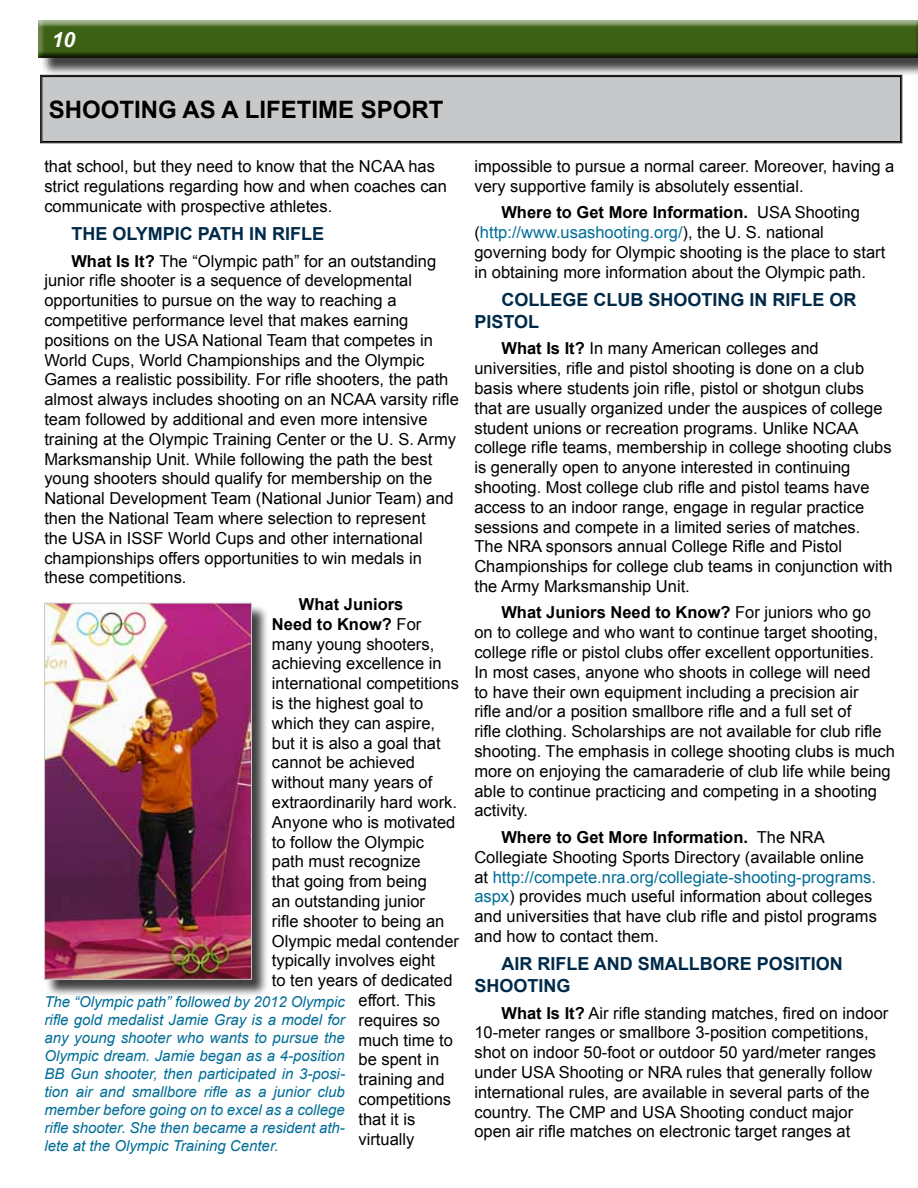
<style>
.page{position:relative;width:918px;height:1188px;background:#fff}
.page>*{position:absolute;margin:0;border:0;box-sizing:border-box;transform-origin:0 0}
.t1{font:700 24px "Arial";color:#000}
.t2{font:italic 700 21px "Arial";color:#fff}
.t3{font:700 18px/21.6px "Arial";color:#002a49}
.t4{font:16.5px/19.8px "Arial";color:#000}
.t5{font:700 16.5px "Arial";color:#000}
.t6{font:italic 15px/18px "Arial";color:#006d97;text-align:justify}
.s1{font-weight:700}
.s2{font-weight:400}
.s3{color:#006d97}
</style>
<div class="page">
<div style="left:40px;top:22px;width:878px;height:54px;background:#000;opacity:.75"></div>
<div style="left:34px;top:20px;width:884px;height:39px;background:#000;opacity:.75"></div>
<hr style="left:914px;top:20px;width:4px;height:39px;background:#fff;opacity:.75">
<hr style="left:916px;top:20px;width:2px;height:39px;background:#000;opacity:.75">
<div style="left:40px;top:75px;width:862px;height:68px;background:#c7c8ca"></div>
<div style="left:42px;top:76px;width:859px;height:66px;border:1px solid #000"></div>
<div style="left:46px;top:604px;width:223px;height:393px;background:#000;opacity:.75"></div>
<img style="left:46px;top:605px;width:204px;height:373px">
<div style="left:44px;top:603px;width:208px;height:377px;border:1px solid #c7c8ca"></div>
<p class="t2" style="left:52px;top:25px;width:25px">10</p>
<h1 class="t1" style="left:49px;top:93px;width:396px">SHOOTING AS A LIFETIME SPORT</h1>
<p class="t4" style="left:44px;top:156px;width:404px">that school, but they need to know that the NCAA has strict regulations regarding how and when coaches can communicate with prospective athletes.</p>
<p class="t3" style="left:71px;top:223px;width:254px">THE OLYMPIC PATH IN RIFLE</p>
<p class="t4" style="left:44px;top:251px;width:416px;text-indent:27px"><span class="s1">What Is It?</span> The “Olympic path” for an outstanding junior rifle shooter is a sequence of developmental opportunities to pursue on the way to reaching a competitive performance level that makes earning positions on the USA National Team that competes in World Cups, World Championships and the Olympic Games a realistic possibility. For rifle shooters, the path almost always includes shooting on an NCAA varsity rifle team followed by additional and even more intensive training at the Olympic Training Center or the U. S. Army Marksmanship Unit. While following the path the best young shooters should qualify for membership on the National Development Team (National Junior Team) and then the National Team where selection to represent<br>the USA in ISSF World Cups and other international championships offers opportunities to win medals in these competitions.</p>
<p class="t5" style="left:299px;top:593px;width:106px">What Juniors</p>
<p class="t5" style="left:272px;top:612px;width:151px">Need to Know? <span class="s2">For</span></p>
<p class="t4" style="left:272px;top:634px;width:164px">many young shooters,</p>
<p class="t4" style="left:272px;top:654px;width:171px">achieving excellence in</p>
<p class="t4" style="left:272px;top:673px;width:189px">international competitions</p>
<p class="t4" style="left:272px;top:693px;width:153px">is the highest goal to</p>
<p class="t4" style="left:272px;top:713px;width:165px">which they can aspire,</p>
<p class="t4" style="left:272px;top:733px;width:170px">but it is also a goal that</p>
<p class="t4" style="left:272px;top:753px;width:145px">cannot be achieved</p>
<p class="t4" style="left:272px;top:772px;width:162px">without many years of</p>
<p class="t4" style="left:272px;top:792px;width:187px">extraordinarily hard work.</p>
<p class="t4" style="left:272px;top:812px;width:185px">Anyone who is motivated</p>
<p class="t4" style="left:272px;top:832px;width:154px">to follow the Olympic</p>
<p class="t4" style="left:272px;top:852px;width:150px">path must recognize</p>
<p class="t4" style="left:272px;top:871px;width:157px">that going from being</p>
<p class="t4" style="left:272px;top:891px;width:155px">an outstanding junior</p>
<p class="t4" style="left:272px;top:911px;width:174px">rifle shooter to being an</p>
<p class="t4" style="left:272px;top:931px;width:189px">Olympic medal contender</p>
<p class="t4" style="left:272px;top:951px;width:165px">typically involves eight</p>
<p class="t4" style="left:272px;top:970px;width:182px">to ten years of dedicated</p>
<p class="t4" style="left:359px;top:990px;width:79px">effort. This</p>
<p class="t4" style="left:359px;top:1010px;width:83px">requires so</p>
<p class="t4" style="left:359px;top:1030px;width:96px">much time to</p>
<p class="t4" style="left:359px;top:1050px;width:82px">be spent in</p>
<p class="t4" style="left:359px;top:1069px;width:88px">training and</p>
<p class="t4" style="left:359px;top:1089px;width:94px">competitions</p>
<p class="t4" style="left:359px;top:1109px;width:58px">that it is</p>
<p class="t4" style="left:359px;top:1129px;width:57px">virtually</p>
<p class="t6" style="left:44px;top:993px;width:302px">The “Olympic path” followed by 2012 Olympic rifle gold medalist Jamie Gray is a model for any young shooter who wants to pursue the Olympic dream. Jamie began as a 4-position BB Gun shooter, then participated in 3-posi&shy;tion air and smallbore rifle as a junior club member before going on to excel as a college rifle shooter. She then became a resident ath&shy;lete at the Olympic Training Center.</p>
<p class="t4" style="left:474px;top:156px;width:422px">impossible to pursue a normal career. Moreover, having a very supportive family is absolutely essential.</p>
<p class="t4" style="left:474px;top:203px;width:412px;text-indent:27px"><span class="s1">Where to Get More Information.</span> USA Shooting (<span class="s3">http://www.usashooting.org/</span>), the U. S. national governing body for Olympic shooting is the place to start in obtaining more information about the Olympic path.</p>
<p class="t3" style="left:474px;top:289px;width:384px;text-indent:27px">COLLEGE CLUB SHOOTING IN RIFLE OR<br>PISTOL</p>
<p class="t4" style="left:474px;top:339px;width:420px;text-indent:27px"><span class="s1">What Is It?</span> In many American colleges and universities, rifle and pistol shooting is done on a club basis where students join rifle, pistol or shotgun clubs that are usually organized under the auspices of college student unions or recreation programs. Unlike NCAA college rifle teams, membership in college shooting clubs is generally open to anyone interested in continuing shooting. Most college club rifle and pistol teams have access to an indoor range, engage in regular practice sessions and compete in a limited series of matches.<br>The NRA sponsors annual College Rifle and Pistol Championships for college club teams in conjunction with the Army Marksmanship Unit.</p>
<p class="t4" style="left:474px;top:603px;width:422px;text-indent:27px"><span class="s1">What Juniors Need to Know?</span> For juniors who go<br>on to college and who want to continue target shooting, college rifle or pistol clubs offer excellent opportunities.<br>In most cases, anyone who shoots in college will need<br>to have their own equipment including a precision air<br>rifle and/or a position smallbore rifle and a full set of<br>rifle clothing. Scholarships are not available for club rifle shooting. The emphasis in college shooting clubs is much more on enjoying the camaraderie of club life while being able to continue practicing and competing in a shooting activity.</p>
<p class="t4" style="left:474px;top:827px;width:404px;text-indent:27px"><span class="s1">Where to Get More Information.</span> The NRA Collegiate Shooting Sports Directory (available online at <span class="s3">http://compete.nra.org/collegiate-shooting-programs. aspx</span>) provides much useful information about colleges and universities that have club rifle and pistol programs and how to contact them.</p>
<p class="t3" style="left:474px;top:954px;width:370px;text-indent:27px">AIR RIFLE AND SMALLBORE POSITION<br>SHOOTING</p>
<p class="t4" style="left:474px;top:1003px;width:415px;text-indent:27px"><span class="s1">What Is It?</span> Air rifle standing matches, fired on indoor 10-meter ranges or smallbore 3-position competitions, shot on indoor 50-foot or outdoor 50 yard/meter ranges under USA Shooting or NRA rules that generally follow international rules, are available in several parts of the country. The CMP and USA Shooting conduct major open air rifle matches on electronic target ranges at</p>
</div>
